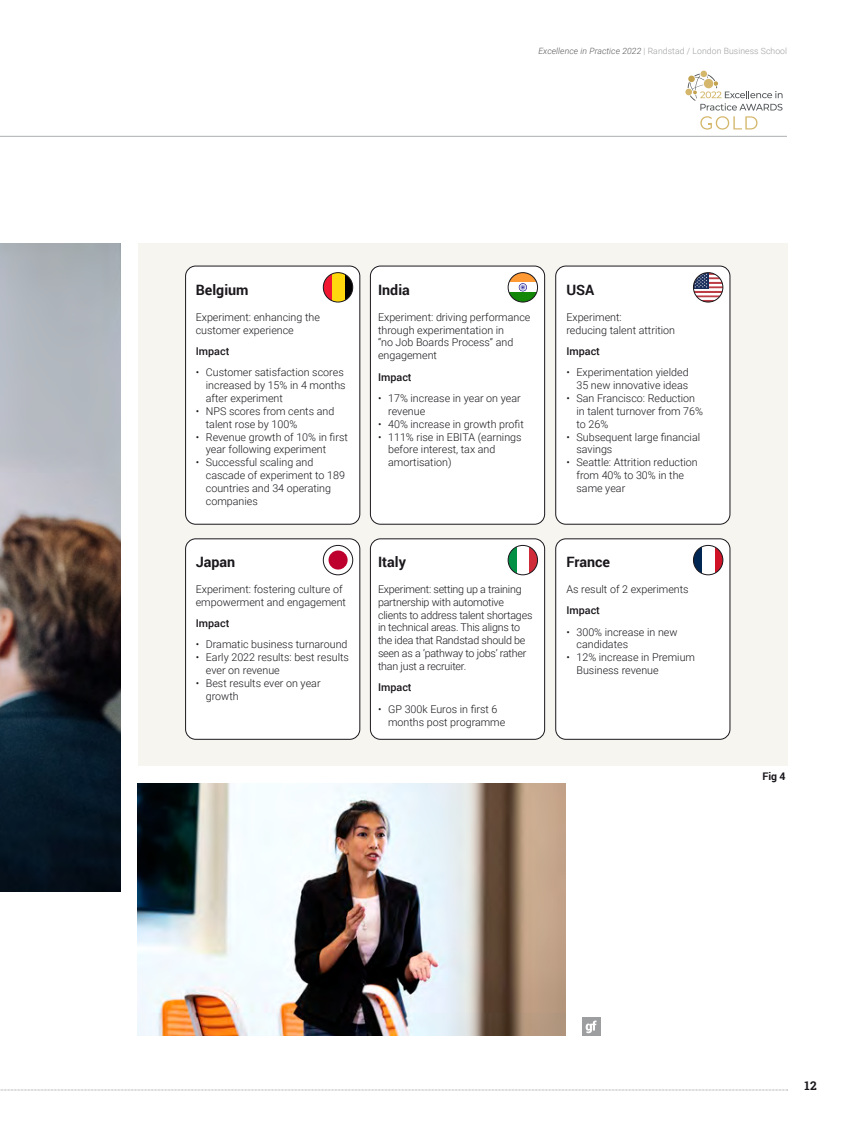
<style>
.page{position:relative;width:851px;height:1127px;background:#fff}
.page>*{position:absolute;margin:0;border:0;box-sizing:border-box;transform-origin:0 0}
.t1{font:700 14.25px "Roboto";color:#1a171c}
.t2{font:700 12px "Roboto Slab";color:#1a171c}
.t3{font:300 10.65px/12.9px "Roboto";color:#1a171c}
.t4{font:300 10.65px/12.9px "Roboto";letter-spacing:-.02em;color:#1a171c}
.t5{font:500 10.65px "Roboto";color:#1a171c}
.t6{font:700 10.5px "Roboto";color:#1a171c}
.t7{font:300 8.7px "Roboto";letter-spacing:.01em;color:#9d9ea0}
.s1{font-style:italic;color:#58585a}
</style>
<div class="page">
<div style="left:138px;top:244px;width:649px;height:522px;background:#f6f5f0"></div>
<div style="left:555px;top:539px;width:174px;height:200px;background:#fff;border-radius:10px"></div>
<div style="left:555px;top:539px;width:175px;height:200px;border:1px solid #1a171c;border-radius:10px"></div>
<div style="left:185px;top:266px;width:175px;height:258px;background:#fff;border-radius:10px"></div>
<div style="left:185px;top:266px;width:175px;height:258px;border:1px solid #1a171c;border-radius:10px"></div>
<div style="left:370px;top:266px;width:174px;height:258px;background:#fff;border-radius:10px"></div>
<div style="left:370px;top:266px;width:174px;height:258px;border:1px solid #1a171c;border-radius:10px"></div>
<div style="left:555px;top:266px;width:174px;height:258px;background:#fff;border-radius:10px"></div>
<div style="left:555px;top:266px;width:175px;height:258px;border:1px solid #1a171c;border-radius:10px"></div>
<div style="left:370px;top:539px;width:174px;height:200px;background:#fff;border-radius:10px"></div>
<div style="left:370px;top:539px;width:174px;height:200px;border:1px solid #1a171c;border-radius:10px"></div>
<svg style="left:0;top:1089px;width:787px;height:1px"></svg>
<div style="left:582px;top:1018px;width:18px;height:18px;background:#9d9ea0"></div>
<svg style="left:585px;top:1020px;width:11px;height:13px"></svg>
<hr style="left:0;top:136px;width:786px;height:1px;background:#b1b3b4">
<img style="left:0;top:244px;width:121px;height:648px">
<img style="left:138px;top:784px;width:427px;height:252px">
<svg style="left:345px;top:274px;width:7px;height:27px"></svg>
<div style="left:331px;top:273px;width:14px;height:29px;background:#ffd90d"></div>
<svg style="left:323px;top:274px;width:8px;height:27px"></svg>
<div style="left:323px;top:272px;width:30px;height:30px;border:1px solid #1a171c;border-radius:50%"></div>
<svg style="left:508px;top:273px;width:29px;height:9px"></svg>
<svg style="left:508px;top:292px;width:29px;height:10px"></svg>
<svg style="left:519px;top:284px;width:8px;height:8px"></svg>
<div style="left:508px;top:272px;width:29px;height:30px;border:1px solid #1a171c;border-radius:50%"></div>
<svg style="left:508px;top:546px;width:8px;height:28px"></svg>
<svg style="left:529px;top:546px;width:8px;height:28px"></svg>
<div style="left:508px;top:545px;width:29px;height:30px;border:1px solid #1a171c;border-radius:50%"></div>
<hr style="left:693px;top:300px;width:29px;height:2px;background:#bd3d45;border-radius:15px">
<svg style="left:693px;top:273px;width:29px;height:27px"></svg>
<div style="left:693px;top:272px;width:30px;height:30px;border:1px solid #1a171c;border-radius:50%"></div>
<svg style="left:693px;top:546px;width:8px;height:28px"></svg>
<svg style="left:714px;top:546px;width:8px;height:28px"></svg>
<div style="left:693px;top:545px;width:30px;height:30px;border:1px solid #1a171c;border-radius:50%"></div>
<div style="left:185px;top:539px;width:175px;height:200px;background:#fff;border-radius:10px"></div>
<div style="left:185px;top:539px;width:175px;height:200px;border:1px solid #1a171c;border-radius:10px"></div>
<svg style="left:323px;top:545px;width:29px;height:30px"></svg>
<div style="left:328px;top:550px;width:19px;height:19px;background:#bd002e;border-radius:50%"></div>
<div style="left:323px;top:545px;width:30px;height:30px;border:1px solid #1a171c;border-radius:50%"></div>
<div style="left:685px;top:89px;width:7px;height:6px;background:#d4b76b;border-radius:50%"></div>
<div style="left:700px;top:71px;width:7px;height:6px;background:#d4b76b;border-radius:50%"></div>
<svg style="left:687px;top:74px;width:95px;height:56px"></svg>
<p class="t7" style="left:538px;top:45px;width:250px"><span class="s1">Excellence in Practice 2022</span> | Randstad / London Business School</p>
<h1 class="t1" style="left:196px;top:280px;width:54px">Belgium</h1>
<p class="t3" style="left:196px;top:310px;width:126px">Experiment: enhancing the customer experience</p>
<p class="t5" style="left:196px;top:344px;width:35px">Impact</p>
<p class="t3" style="left:206px;top:366px;width:141px;text-indent:-10px">• Customer satisfaction scores increased by 15% in 4 months after experiment</p>
<p class="t3" style="left:206px;top:404px;width:130px;text-indent:-10px">• NPS scores from cents and talent rose by 100%</p>
<p class="t3" style="left:206px;top:430px;width:143px;text-indent:-10px">• Revenue growth of 10% in first year following experiment</p>
<p class="t3" style="left:206px;top:456px;width:141px;text-indent:-10px">• Successful scaling and cascade of experiment to 189 countries and 34 operating companies</p>
<h1 class="t1" style="left:196px;top:552px;width:41px">Japan</h1>
<p class="t3" style="left:196px;top:582px;width:152px">Experiment: fostering culture of empowerment and engagement</p>
<p class="t5" style="left:196px;top:616px;width:35px">Impact</p>
<p class="t3" style="left:196px;top:638px;width:153px">• Dramatic business turnaround</p>
<p class="t3" style="left:206px;top:651px;width:145px;text-indent:-10px">• Early 2022 results: best results ever on revenue</p>
<p class="t3" style="left:206px;top:676px;width:116px;text-indent:-10px">• Best results ever on year growth</p>
<h1 class="t1" style="left:378px;top:280px;width:33px">India</h1>
<p class="t3" style="left:378px;top:310px;width:154px">Experiment: driving performance through experimentation in<br>“no Job Boards Process” and engagement</p>
<p class="t5" style="left:378px;top:369px;width:35px">Impact</p>
<p class="t3" style="left:388px;top:391px;width:134px;text-indent:-10px">• 17% increase in year on year revenue</p>
<p class="t3" style="left:378px;top:417px;width:147px">• 40% increase in growth profit</p>
<p class="t3" style="left:388px;top:430px;width:135px;text-indent:-10px">• 111% rise in EBITA (earnings before interest, tax and amortisation)</p>
<h1 class="t1" style="left:378px;top:552px;width:29px">Italy</h1>
<p class="t4" style="left:378px;top:582px;width:156px">Experiment: setting up a training partnership with automotive clients to address talent shortages in technical areas. This aligns to the idea that Randstad should be seen as a ‘pathway to jobs’ rather than just a recruiter.</p>
<p class="t5" style="left:378px;top:680px;width:35px">Impact</p>
<p class="t3" style="left:388px;top:702px;width:119px;text-indent:-10px">• GP 300k Euros in first 6 months post programme</p>
<h1 class="t1" style="left:566px;top:280px;width:30px">USA</h1>
<p class="t3" style="left:566px;top:310px;width:110px">Experiment:<br>reducing talent attrition</p>
<p class="t5" style="left:566px;top:344px;width:35px">Impact</p>
<p class="t3" style="left:566px;top:366px;width:124px;text-align:right">• Experimentation yielded<br>35 new innovative ideas</p>
<p class="t3" style="left:576px;top:391px;width:128px;text-indent:-10px">• San Francisco: Reduction in talent turnover from 76% to 26%</p>
<p class="t3" style="left:576px;top:430px;width:125px;text-indent:-10px">• Subsequent large financial savings</p>
<p class="t3" style="left:576px;top:456px;width:123px;text-indent:-10px">• Seattle: Attrition reduction from 40% to 30% in the same year</p>
<h1 class="t1" style="left:566px;top:552px;width:45px">France</h1>
<p class="t3" style="left:566px;top:582px;width:124px">As result of 2 experiments</p>
<p class="t5" style="left:566px;top:603px;width:35px">Impact</p>
<p class="t3" style="left:576px;top:625px;width:102px;text-indent:-10px">• 300% increase in new candidates</p>
<p class="t3" style="left:576px;top:651px;width:120px;text-indent:-10px">• 12% increase in Premium<br>Business revenue</p>
<p class="t6" style="left:762px;top:769px;width:25px">Fig 4</p>
<p class="t2" style="left:804px;top:1077px;width:14px">12</p>
</div>
